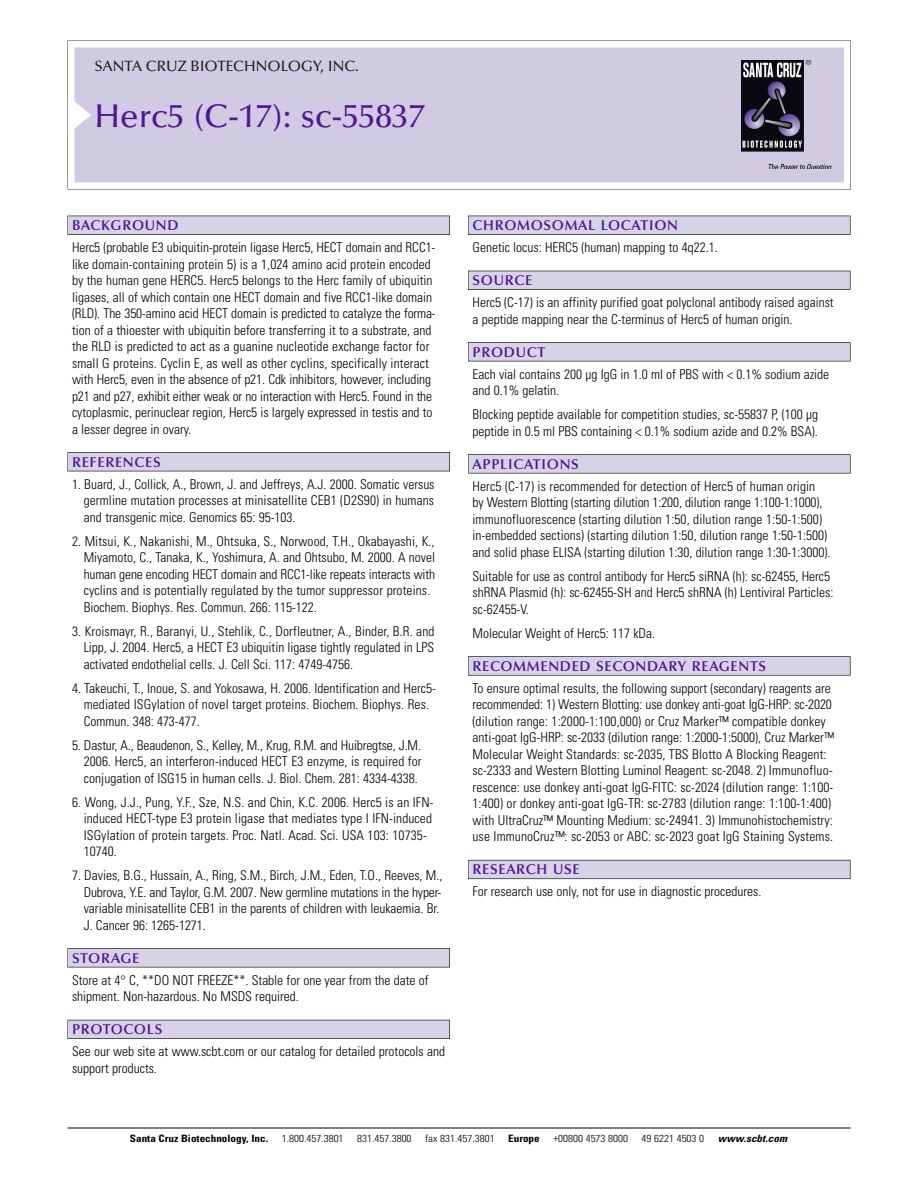
<style>
.page{position:relative;width:918px;height:1188px;background:#fff}
.page>*{position:absolute;margin:0;border:0;box-sizing:border-box;transform-origin:0 0}
.t1{font:500 33px "Optima";color:#511695}
.t2{font:500 15px "Optima";color:#231f20}
.t3{font:600 14.25px "Optima";letter-spacing:.05em;color:#511695}
.t4{font:300 condensed 13.5px/16.5px "Univers";color:#000}
.t5{font:300 condensed 10.2px "Univers";color:#000;scale:1.1 1}
.t6{font:700 condensed 10.2px "Univers";color:#000;scale:1.1 1}
.t7{font:italic 700 condensed 10.2px "Univers";letter-spacing:.005em;color:#000;scale:1.1 1}
</style>
<div class="page">
<svg style="left:68px;top:40px;width:783px;height:149px"></svg>
<div style="left:74px;top:47px;width:770px;height:135px;background:#d1cae3"></div>
<img style="left:741px;top:60px;width:90px;height:108px">
<div style="left:68px;top:216px;width:382px;height:19px;background:#525155"></div>
<div style="left:68px;top:216px;width:381px;height:18px;background:#d7d3e7"></div>
<div style="left:68px;top:452px;width:382px;height:19px;background:#525155"></div>
<div style="left:68px;top:453px;width:381px;height:18px;background:#d7d3e7"></div>
<div style="left:68px;top:948px;width:382px;height:19px;background:#545357"></div>
<div style="left:68px;top:949px;width:381px;height:18px;background:#d7d3e7"></div>
<div style="left:68px;top:1020px;width:382px;height:19px;background:#54535a"></div>
<div style="left:68px;top:1020px;width:381px;height:18px;background:#d7d3e7"></div>
<div style="left:468px;top:216px;width:382px;height:19px;background:#525155"></div>
<div style="left:468px;top:216px;width:382px;height:18px;background:#d7d3e7"></div>
<div style="left:468px;top:271px;width:382px;height:19px;background:#515055"></div>
<div style="left:468px;top:271px;width:382px;height:18px;background:#d7d3e7"></div>
<div style="left:468px;top:342px;width:382px;height:19px;background:#545357"></div>
<div style="left:468px;top:343px;width:382px;height:18px;background:#d7d3e7"></div>
<div style="left:468px;top:454px;width:382px;height:19px;background:#575759"></div>
<div style="left:468px;top:455px;width:382px;height:18px;background:#d7d3e7"></div>
<svg style="left:468px;top:656px;width:382px;height:20px"></svg>
<div style="left:468px;top:657px;width:382px;height:18px;background:#d7d3e7"></div>
<div style="left:468px;top:860px;width:382px;height:19px;background:#66646e"></div>
<div style="left:468px;top:860px;width:382px;height:18px;background:#d7d3e7"></div>
<hr style="left:68px;top:1128px;width:782px;height:1px;background:#000">
<p class="t2" style="left:94px;top:61px;width:266px">SANTA CRUZ BIOTECHNOLOGY, INC.</p>
<h1 class="t1" style="left:94px;top:103px;width:332px">Herc5 (C-17): sc-55837</h1>
<p class="t3" style="left:72px;top:219px;width:108px">BACKGROUND</p>
<p class="t4" style="left:72px;top:240px;width:365px">Herc5 (probable E3 ubiquitin-protein ligase Herc5, HECT domain and RCC1- like domain-containing protein 5) is a 1,024 amino acid protein encoded by the human gene HERC5. Herc5 belongs to the Herc family of ubiquitin ligases, all of which contain one HECT domain and five RCC1-like domain (RLD). The 350-amino acid HECT domain is predicted to catalyze the forma&shy;tion of a thioester with ubiquitin before transferring it to a substrate, and the RLD is predicted to act as a guanine nucleotide exchange factor for small G proteins. Cyclin E, as well as other cyclins, specifically interact with Herc5, even in the absence of p21. Cdk inhibitors, however, including p21 and p27, exhibit either weak or no interaction with Herc5. Found in the cytoplasmic, perinuclear region, Herc5 is largely expressed in testis and to a lesser degree in ovary.</p>
<p class="t3" style="left:72px;top:456px;width:90px">REFERENCES</p>
<p class="t4" style="left:84px;top:477px;width:352px;text-align:justify;text-indent:-12px">1. Buard, J., Collick, A., Brown, J. and Jeffreys, A.J. 2000. Somatic versus germline mutation processes at minisatellite CEB1 (D2S90) in humans and transgenic mice. Genomics 65: 95-103.</p>
<p class="t4" style="left:84px;top:534px;width:353px;text-indent:-12px">2. Mitsui, K., Nakanishi, M., Ohtsuka, S., Norwood, T.H., Okabayashi, K., Miyamoto, C., Tanaka, K., Yoshimura, A. and Ohtsubo, M. 2000. A novel human gene encoding HECT domain and RCC1-like repeats interacts with cyclins and is potentially regulated by the tumor suppressor proteins.<br>Biochem. Biophys. Res. Commun. 266: 115-122.</p>
<p class="t4" style="left:84px;top:624px;width:352px;text-align:justify;text-indent:-12px">3. Kroismayr, R., Baranyi, U., Stehlik, C., Dorfleutner, A., Binder, B.R. and Lipp, J. 2004. Herc5, a HECT E3 ubiquitin ligase tightly regulated in LPS activated endothelial cells. J. Cell Sci. 117: 4749-4756.</p>
<p class="t4" style="left:84px;top:681px;width:354px;text-indent:-12px">4. Takeuchi, T., Inoue, S. and Yokosawa, H. 2006. Identification and Herc5- mediated ISGylation of novel target proteins. Biochem. Biophys. Res.<br>Commun. 348: 473-477.</p>
<p class="t4" style="left:84px;top:738px;width:339px;text-align:justify;text-indent:-12px">5. Dastur, A., Beaudenon, S., Kelley, M., Krug, R.M. and Huibregtse, J.M.<br>2006. Herc5, an interferon-induced HECT E3 enzyme, is required for conjugation of ISG15 in human cells. J. Biol. Chem. 281: 4334-4338.</p>
<p class="t4" style="left:84px;top:795px;width:351px;text-indent:-12px">6. Wong, J.J., Pung, Y.F., Sze, N.S. and Chin, K.C. 2006. Herc5 is an IFN&shy;induced HECT-type E3 protein ligase that mediates type I IFN-induced ISGylation of protein targets. Proc. Natl. Acad. Sci. USA 103: 10735- 10740.</p>
<p class="t4" style="left:84px;top:868px;width:360px;text-indent:-12px">7. Davies, B.G., Hussain, A., Ring, S.M., Birch, J.M., Eden, T.O., Reeves, M., Dubrova, Y.E. and Taylor, G.M. 2007. New germline mutations in the hyper&shy;variable minisatellite CEB1 in the parents of children with leukaemia. Br.<br>J. Cancer 96: 1265-1271.</p>
<p class="t3" style="left:72px;top:952px;width:69px">STORAGE</p>
<p class="t4" style="left:72px;top:973px;width:358px">Store at 4° C, **DO NOT FREEZE**. Stable for one year from the date of shipment. Non-hazardous. No MSDS required.</p>
<p class="t3" style="left:72px;top:1024px;width:92px">PROTOCOLS</p>
<p class="t4" style="left:72px;top:1044px;width:375px">See our web site at www.scbt.com or our catalog for detailed protocols and support products.</p>
<p class="t3" style="left:473px;top:219px;width:207px">CHROMOSOMAL LOCATION</p>
<p class="t4" style="left:473px;top:240px;width:247px">Genetic locus: HERC5 (human) mapping to 4q22.1.</p>
<p class="t3" style="left:473px;top:275px;width:61px">SOURCE</p>
<p class="t4" style="left:473px;top:295px;width:363px">Herc5 (C-17) is an affinity purified goat polyclonal antibody raised against a peptide mapping near the C-terminus of Herc5 of human origin.</p>
<p class="t3" style="left:473px;top:346px;width:74px">PRODUCT</p>
<p class="t4" style="left:473px;top:367px;width:358px">Each vial contains 200 µg IgG in 1.0 ml of PBS with &lt; 0.1% sodium azide and 0.1% gelatin.</p>
<p class="t4" style="left:473px;top:407px;width:347px">Blocking peptide available for competition studies, sc-55837 P, (100 µg peptide in 0.5 ml PBS containing &lt; 0.1% sodium azide and 0.2% BSA).</p>
<p class="t3" style="left:473px;top:458px;width:108px">APPLICATIONS</p>
<p class="t4" style="left:473px;top:479px;width:359px">Herc5 (C-17) is recommended for detection of Herc5 of human origin<br>by Western Blotting (starting dilution 1:200, dilution range 1:100-1:1000), immunofluorescence (starting dilution 1:50, dilution range 1:50-1:500) in-embedded sections) (starting dilution 1:50, dilution range 1:50-1:500) and solid phase ELISA (starting dilution 1:30, dilution range 1:30-1:3000).</p>
<p class="t4" style="left:473px;top:569px;width:362px">Suitable for use as control antibody for Herc5 siRNA (h): sc-62455, Herc5 shRNA Plasmid (h): sc-62455-SH and Herc5 shRNA (h) Lentiviral Particles: sc-62455-V.</p>
<p class="t4" style="left:473px;top:626px;width:184px">Molecular Weight of Herc5: 117 kDa.</p>
<p class="t3" style="left:473px;top:660px;width:295px">RECOMMENDED SECONDARY REAGENTS</p>
<p class="t4" style="left:473px;top:681px;width:363px">To ensure optimal results, the following support (secondary) reagents are recommended: 1) Western Blotting: use donkey anti-goat IgG-HRP: sc-2020 (dilution range: 1:2000-1:100,000) or Cruz Marker™ compatible donkey anti-goat IgG-HRP: sc-2033 (dilution range: 1:2000-1:5000), Cruz Marker™ Molecular Weight Standards: sc-2035, TBS Blotto A Blocking Reagent: sc-2333 and Western Blotting Luminol Reagent: sc-2048. 2) Immunofluo&shy;rescence: use donkey anti-goat IgG-FITC: sc-2024 (dilution range: 1:100- 1:400) or donkey anti-goat IgG-TR: sc-2783 (dilution range: 1:100-1:400) with UltraCruz™ Mounting Medium: sc-24941. 3) Immunohistochemistry: use ImmunoCruz™: sc-2053 or ABC: sc-2023 goat IgG Staining Systems.</p>
<p class="t3" style="left:473px;top:864px;width:109px">RESEARCH USE</p>
<p class="t4" style="left:473px;top:884px;width:290px">For research use only, not for use in diagnostic procedures.</p>
<p class="t6" style="left:130px;top:1135px;width:127px">Santa Cruz Biotechnology, Inc.</p>
<p class="t5" style="left:282px;top:1135px;width:58px">1.800.457.3801</p>
<p class="t5" style="left:357px;top:1135px;width:51px">831.457.3800</p>
<p class="t5" style="left:425px;top:1135px;width:65px">fax 831.457.3801</p>
<p class="t6" style="left:508px;top:1135px;width:30px">Europe</p>
<p class="t5" style="left:553px;top:1135px;width:69px">+00800 4573 8000</p>
<p class="t5" style="left:642px;top:1135px;width:58px">49 6221 4503 0</p>
<p class="t7" style="left:718px;top:1135px;width:64px">www.scbt.com</p>
</div>
